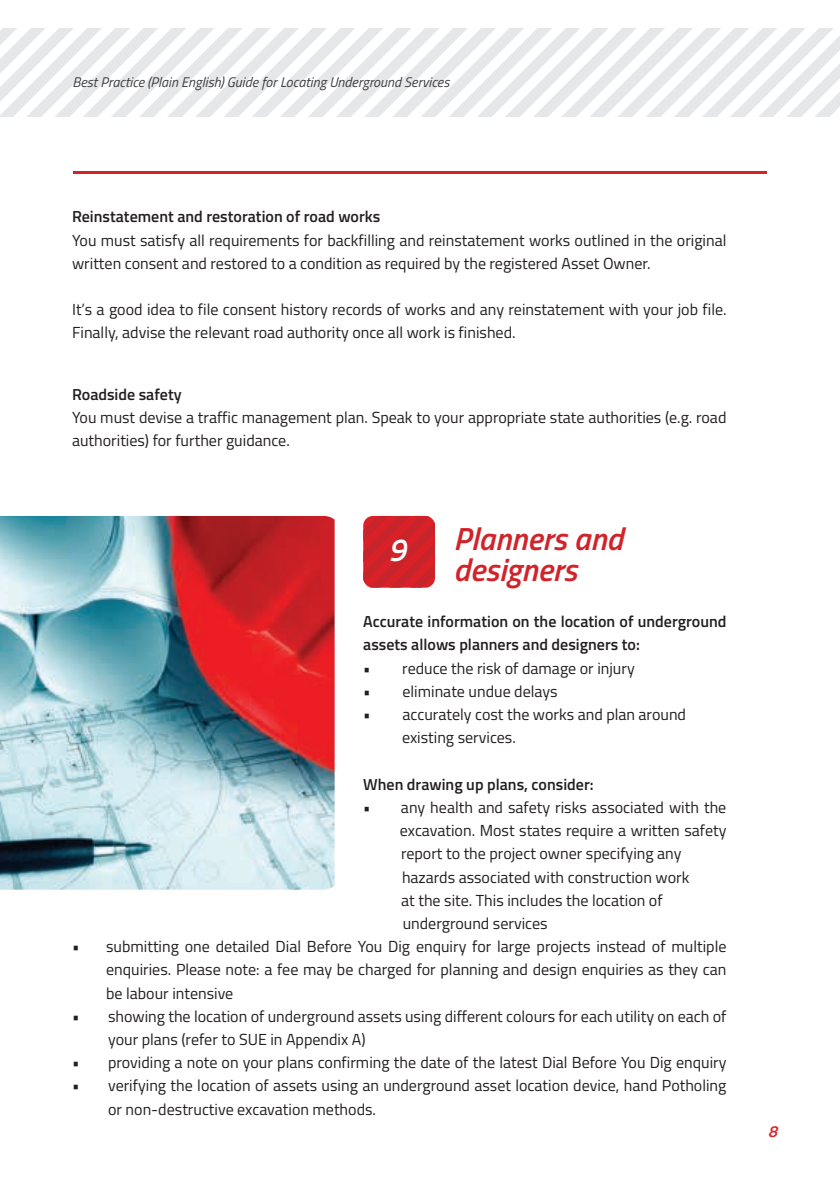
<style>
.page{position:relative;width:840px;height:1191px;background:#fff}
.page>*{position:absolute;margin:0;border:0;box-sizing:border-box;transform-origin:0 0}
.t1{font:italic 600 32px/31.2px "Titillium Web";color:#d1232a}
.t2{font:italic 600 32px "Titillium Web";color:#fff}
.t3{font:16px/23.2px "Titillium Web";color:#231f20}
.t4{font:600 16px/23.2px "Titillium Web";color:#231f20}
.t5{font:italic 600 16px "Titillium Web";color:#da2128}
.t6{font:italic 14px "Titillium Web";color:#3e3e3f}
.s1{font-weight:600}
</style>
<div class="page">
<svg style="left:0;top:28px;width:839px;height:88px;fill:#ebebed"></svg>
<hr style="left:73px;top:171px;width:693px;height:2px;background:#da2128">
<img style="left:0;top:516px;width:334px;height:373px">
<svg style="left:363px;top:516px;width:72px;height:71px"></svg>
<p class="t6" style="left:72px;top:72px;width:378px">Best Practice (Plain English) Guide for Locating Underground Services</p>
<p class="t4" style="left:72px;top:204px;width:309px">Reinstatement and restoration of road works</p>
<p class="t3" style="left:72px;top:227px;width:655px">You must satisfy all requirements for backfilling and reinstatement works outlined in the original written consent and restored to a condition as required by the registered Asset Owner.</p>
<p class="t3" style="left:72px;top:297px;width:655px">It’s a good idea to file consent history records of works and any reinstatement with your job file.<br>Finally, advise the relevant road authority once all work is finished.</p>
<p class="t4" style="left:72px;top:382px;width:111px">Roadside safety</p>
<p class="t3" style="left:72px;top:405px;width:655px">You must devise a traffic management plan. Speak to your appropriate state authorities (e.g. road authorities) for further guidance.</p>
<h1 class="t1" style="left:453px;top:521px;width:171px">Planners and designers</h1>
<p class="t4" style="left:363px;top:609px;width:364px">Accurate information on the location of underground assets allows planners and designers to:</p>
<p class="t3" style="left:363px;top:655px;width:273px"><span class="s1">•</span> reduce the risk of damage or injury</p>
<p class="t3" style="left:363px;top:679px;width:196px">• eliminate undue delays</p>
<p class="t3" style="left:402px;top:702px;width:285px;text-indent:-39px">• accurately cost the works and plan around existing services.</p>
<p class="t4" style="left:363px;top:771px;width:232px">When drawing up plans, consider:</p>
<p class="t3" style="left:399px;top:795px;width:328px;text-indent:-37px"><span class="s1">•</span> any health and safety risks associated with the excavation. Most states require a written safety report to the project owner specifying any hazards associated with construction work<br>at the site. This includes the location of underground services</p>
<p class="t3" style="left:106px;top:934px;width:621px;text-align:justify;text-indent:-34px">• submitting one detailed Dial Before You Dig enquiry for large projects instead of multiple enquiries. Please note: a fee may be charged for planning and design enquiries as they can be labour intensive</p>
<p class="t3" style="left:108px;top:1003px;width:619px;text-indent:-36px">• showing the location of underground assets using different colours for each utility on each of your plans (refer to SUE in Appendix A)</p>
<p class="t3" style="left:72px;top:1050px;width:655px">• providing a note on your plans confirming the date of the latest Dial Before You Dig enquiry</p>
<p class="t3" style="left:108px;top:1073px;width:619px;text-indent:-36px">• verifying the location of assets using an underground asset location device, hand Potholing or non-destructive excavation methods.</p>
<h1 class="t2" style="left:388px;top:526px;width:19px">9</h1>
<p class="t5" style="left:767px;top:1119px;width:10px">8</p>
</div>
